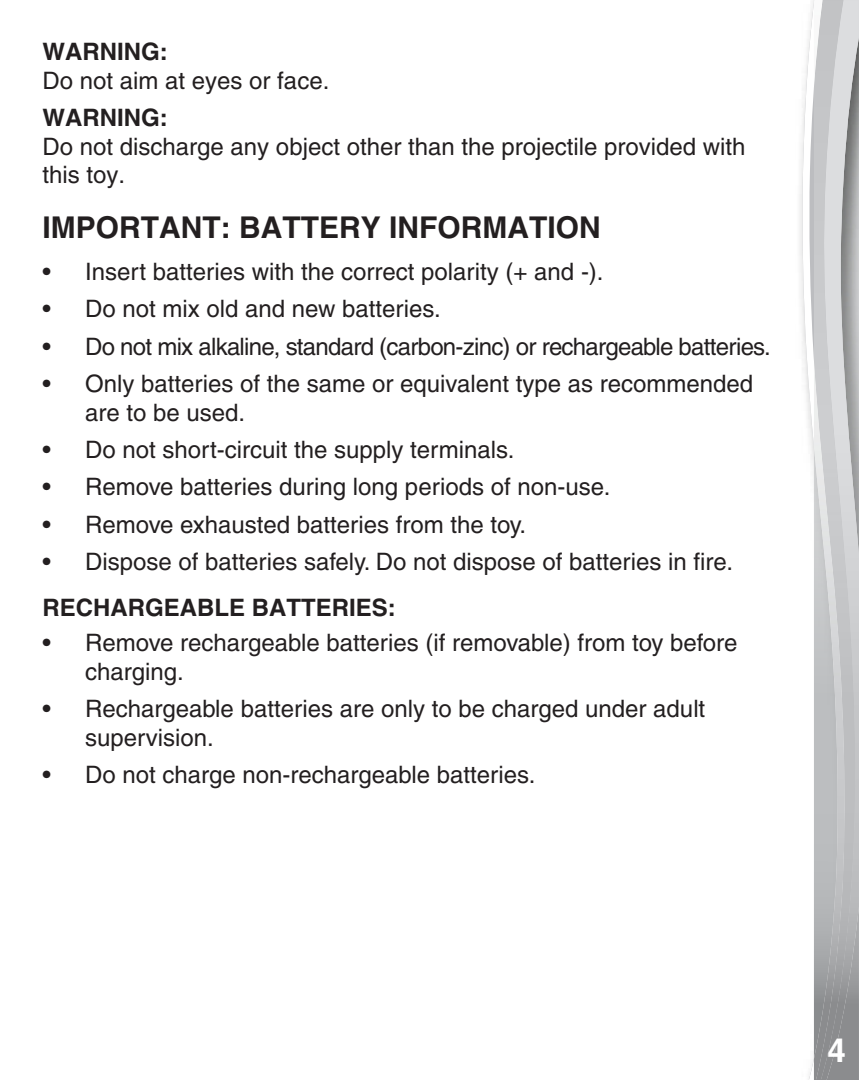
<style>
.page{position:relative;width:859px;height:1080px;background:#fff}
.page>*{position:absolute;margin:0;border:0;box-sizing:border-box;transform-origin:0 0}
.t1{font:700 33px "Helvetica";color:#fff}
.Subhead_1{font:700 30px "Helvetica";color:#231f20}
.body_text_2{font:500 24px/28.8px "Helvetica";color:#231f20}
.body_text_1{font:500 24px/28.8px "Helvetica";color:#231f20}
.body_text_2-2{font:500 24px "Helvetica";letter-spacing:-.03em;color:#231f20}
.body_text_2-3{font:700 24px "Helvetica";color:#231f20}
.body_text_1-2{font:700 24px "Helvetica";color:#231f20}
</style>
<div class="page">
<svg style="left:802px;top:0;width:12px;height:1080px"></svg>
<img style="left:847px;top:906px;width:12px;height:174px">
<svg style="left:847px;top:0;width:12px;height:906px;background:#b6b7b9"></svg>
<img style="left:814px;top:0;width:33px;height:1080px">
<p class="body_text_1-2" style="left:43px;top:37px;width:127px">WARNING:</p>
<p class="body_text_1" style="left:43px;top:66px;width:288px">Do not aim at eyes or face.</p>
<p class="body_text_1-2" style="left:43px;top:103px;width:127px">WARNING:</p>
<p class="body_text_1" style="left:43px;top:132px;width:705px">Do not discharge any object other than the projectile provided with this toy.</p>
<p class="Subhead_1" style="left:43px;top:210px;width:560px">IMPORTANT: BATTERY INFORMATION</p>
<p class="body_text_2" style="left:43px;top:257px;width:563px">• Insert batteries with the correct polarity (+ and -).</p>
<p class="body_text_2" style="left:43px;top:294px;width:400px">• Do not mix old and new batteries.</p>
<p class="body_text_2-2" style="left:43px;top:332px;width:730px">• Do not mix alkaline, standard (carbon-zinc) or rechargeable batteries.</p>
<p class="body_text_2" style="left:85px;top:369px;width:670px;text-indent:-43px">• Only batteries of the same or equivalent type as recommended are to be used.</p>
<p class="body_text_2" style="left:43px;top:435px;width:473px">• Do not short-circuit the supply terminals.</p>
<p class="body_text_2" style="left:43px;top:472px;width:569px">• Remove batteries during long periods of non-use.</p>
<p class="body_text_2" style="left:43px;top:510px;width:485px">• Remove exhausted batteries from the toy.</p>
<p class="body_text_2" style="left:43px;top:547px;width:692px">• Dispose of batteries safely. Do not dispose of batteries in fire.</p>
<p class="body_text_2-3" style="left:43px;top:593px;width:355px">RECHARGEABLE BATTERIES:</p>
<p class="body_text_2" style="left:85px;top:628px;width:654px;text-indent:-43px">• Remove rechargeable batteries (if removable) from toy before charging.</p>
<p class="body_text_2" style="left:85px;top:695px;width:622px;text-indent:-43px">• Rechargeable batteries are only to be charged under adult supervision.</p>
<p class="body_text_2" style="left:43px;top:761px;width:494px">• Do not charge non-rechargeable batteries.</p>
<h1 class="t1" style="left:827px;top:1031px;width:20px">4</h1>
</div>
